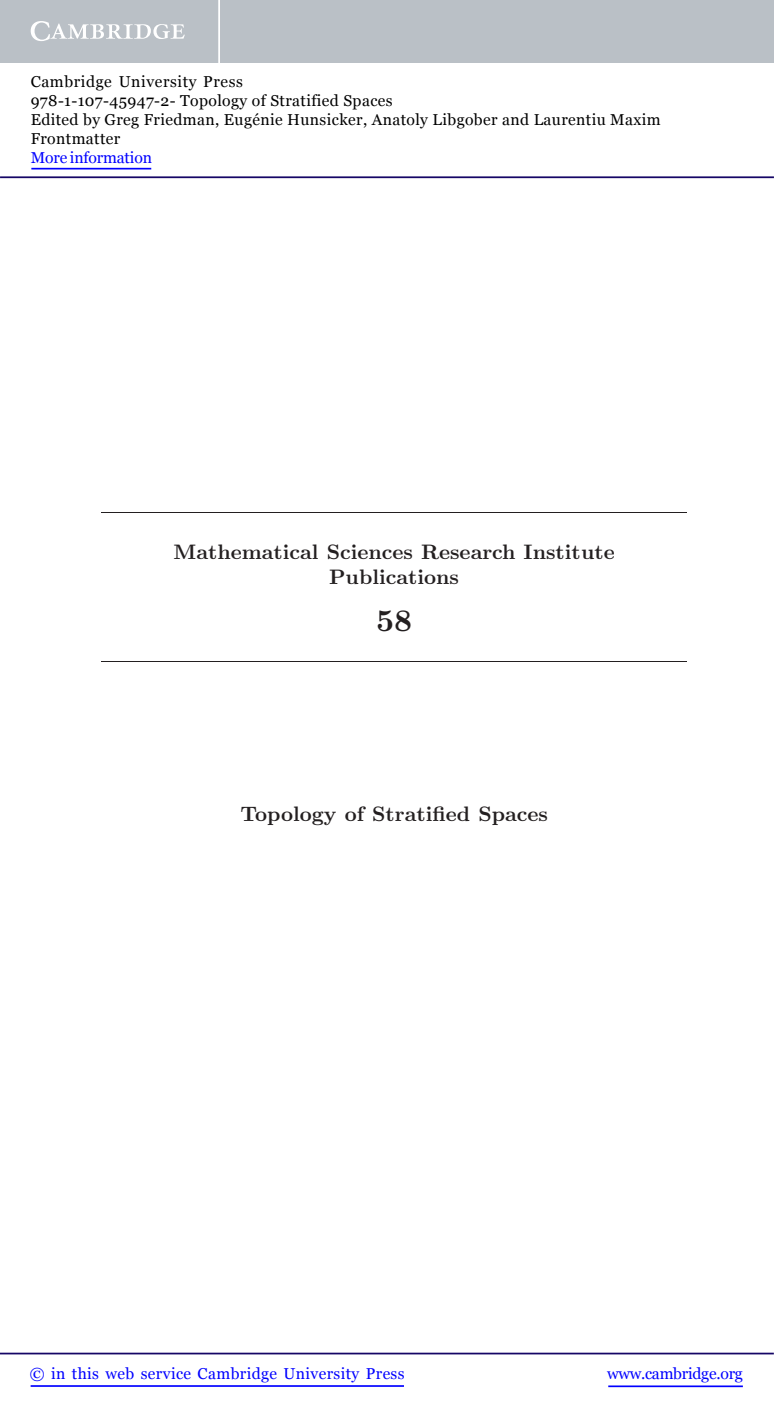
<style>
.page{position:relative;width:774px;height:1415px;background:#fff}
.page>*{position:absolute;margin:0;border:0;box-sizing:border-box;transform-origin:0 0}
.t1{font:31.32px "CMBX10";color:#231f20}
.t2{font:21px/24.3px "CMBX10";color:#231f20;text-align:center}
.t3{font:15.75px/18.9px "Georgia";letter-spacing:.025em;color:#000}
.t4{font:15.75px "Georgia";letter-spacing:.025em;color:#00f}
.t5{font:15.75px "Georgia";letter-spacing:-.015em;color:#00f}
.t6{font:15.75px "Georgia";letter-spacing:-.01em;color:#00f}
</style>
<div class="page">
<hr style="left:101px;top:512px;width:586px;height:1px;background:#231f20">
<hr style="left:101px;top:661px;width:586px;height:1px;background:#231f20">
<hr style="left:608px;top:1385px;width:135px;height:2px;background:#00f">
<hr style="left:0;top:1352px;width:774px;height:2px;background:#150666">
<hr style="left:31px;top:1385px;width:373px;height:2px;background:#00f">
<div style="left:0;top:0;width:774px;height:63px;background:#bac0c6"></div>
<svg style="left:31px;top:21px;width:154px;height:20px"></svg>
<hr style="left:218px;top:0;width:2px;height:63px;background:#fff">
<hr style="left:0;top:176px;width:774px;height:2px;background:#150666">
<hr style="left:31px;top:168px;width:120px;height:1px;background:#00f">
<p class="t3" style="left:31px;top:73px;width:632px">Cambridge University Press<br>978-1-107-45947-2- Topology of Stratified Spaces<br>Edited by Greg Friedman, Eugénie Hunsicker, Anatoly Libgober and Laurentiu Maxim Frontmatter</p>
<p class="t6" style="left:31px;top:148px;width:123px">More information</p>
<h2 class="t2" style="left:174px;top:542px;width:443px">Mathematical Sciences Research Institute<br>Publications</h2>
<h1 class="t1" style="left:376px;top:609px;width:38px">58</h1>
<h2 class="t2" style="left:240px;top:803px;width:309px">Topology of Stratified Spaces</h2>
<p class="t4" style="left:30px;top:1364px;width:376px">© in this web service Cambridge University Press</p>
<p class="t5" style="left:607px;top:1364px;width:137px">www.cambridge.org</p>
</div>
